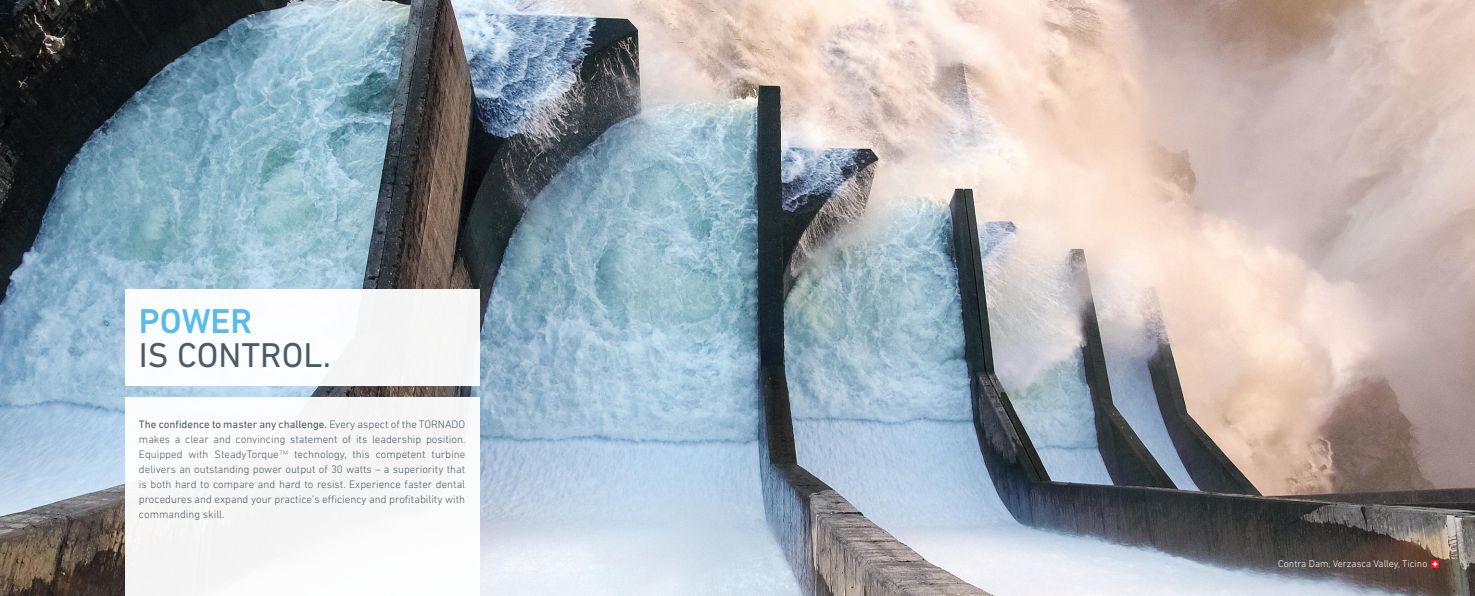
<style>
.page{position:relative;width:1475px;height:596px;background:#fff}
.page>*{position:absolute;margin:0;border:0;box-sizing:border-box;transform-origin:0 0}
.t1{font:35px "DIN Next LT Pro";color:#4d5c64}
.t2{font:500 35px "DIN Next LT Pro";color:#58bbea}
.t3{font:300 11px/15px "DIN Next LT Pro";color:#4d5c64;text-align:justify}
.t4{font:300 10px "DIN Next LT Pro";color:#fff}
.s1{font-weight:400}
.s2{font-weight:200}
</style>
<div class="page">
<img style="left:0;top:0;width:1474px;height:595px">
<div style="left:125px;top:397px;width:354px;height:198px;background:#f7f7f7"></div>
<div style="left:125px;top:289px;width:354px;height:97px;background:#fff"></div>
<div style="left:1430px;top:560px;width:8px;height:7px;background:#ef1923"></div>
<svg style="left:1432px;top:561px;width:5px;height:5px"></svg>
<h1 class="t2" style="left:139px;top:300px;width:115px">POWER</h1>
<h1 class="t1" style="left:139px;top:334px;width:194px">IS CONTROL.</h1>
<p class="t3" style="left:139px;top:416px;width:328px"><span class="s1">The confidence to master any challenge.</span> Every aspect of the TORNADO makes a clear and convincing statement of its leadership position.<br>Equipped with SteadyTorque<span class="s2">™</span> technology, this competent turbine delivers an outstanding power output of 30 watts – a superiority that is both hard to compare and hard to resist. Experience faster dental procedures and expand your practice’s efficiency and profitability with commanding skill.</p>
<p class="t4" style="left:1277px;top:558px;width:151px">Contra Dam, Verzasca Valley, Ticino</p>
</div>
